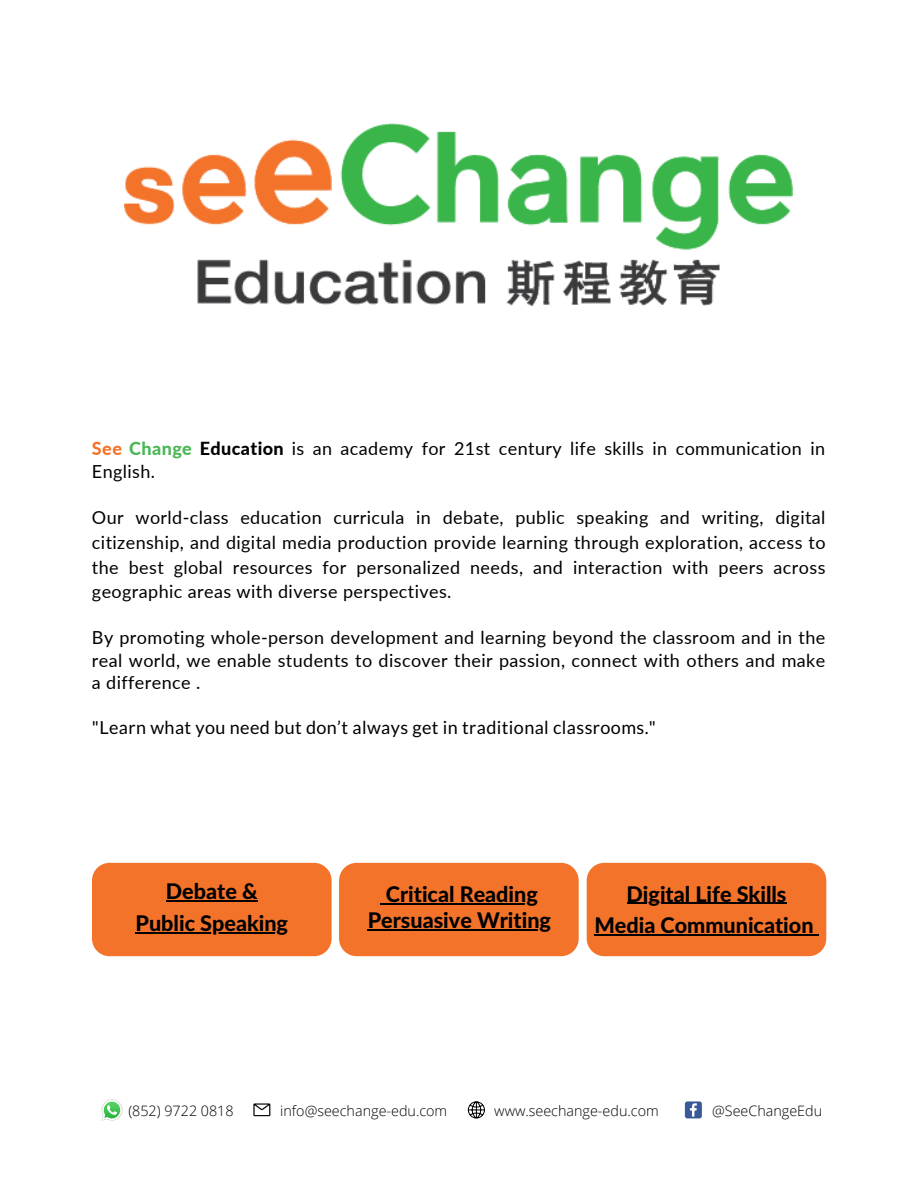
<style>
.page{position:relative;width:918px;height:1188px;background:#fff}
.page>*{position:absolute;margin:0;border:0;box-sizing:border-box;transform-origin:0 0}
.t1{font:800 21.6px/25.8px "Lato Latin";color:#000;text-align:center}
.t2{font:18px/22.5px "Lato";letter-spacing:.02em;color:#000;text-align:justify}
.t3{font:300 14.4px "Open Sans";color:#000}
.s1{font-weight:800;color:#f4742c}
.s2{font-weight:800;color:#4bb756}
.s3{font-weight:800}
</style>
<div class="page">
<div style="left:339px;top:863px;width:240px;height:93px;background:#f3732a;border-radius:18px"></div>
<div style="left:92px;top:863px;width:240px;height:93px;background:#f3732a;border-radius:18px"></div>
<div style="left:587px;top:863px;width:239px;height:93px;background:#f3732a;border-radius:18px"></div>
<img style="left:125px;top:124px;width:667px;height:181px">
<img style="left:101px;top:1099px;width:22px;height:22px">
<svg style="left:102px;top:1100px;width:20px;height:20px"></svg>
<svg style="left:253px;top:1103px;width:17px;height:13px"></svg>
<svg style="left:468px;top:1101px;width:17px;height:17px"></svg>
<svg style="left:685px;top:1101px;width:17px;height:17px"></svg>
<hr style="left:166px;top:901px;width:92px;height:1px;background:#000">
<hr style="left:136px;top:932px;width:152px;height:1px;background:#000">
<hr style="left:386px;top:903px;width:152px;height:2px;background:#000">
<hr style="left:368px;top:929px;width:183px;height:1px;background:#000">
<hr style="left:627px;top:903px;width:160px;height:1px;background:#000">
<hr style="left:594px;top:934px;width:220px;height:2px;background:#000">
<p class="t2" style="left:92px;top:437px;width:735px"><span class="s1">See</span> <span class="s2">Change</span> <span class="s3">Education</span> is an academy for 21st century life skills in communication in<br>English.</p>
<p class="t2" style="left:92px;top:505px;width:735px;line-height:24.8px">Our world-class education curricula in debate, public speaking and writing, digital citizenship, and digital media production provide learning through exploration, access to the best global resources for personalized needs, and interaction with peers across geographic areas with diverse perspectives.</p>
<p class="t2" style="left:92px;top:626px;width:735px">By promoting whole-person development and learning beyond the classroom and in the real world, we enable students to discover their passion, connect with others and make a difference .</p>
<p class="t2" style="left:92px;top:716px;width:566px">"Learn what you need but don’t always get in traditional classrooms."</p>
<p class="t1" style="left:166px;top:880px;width:93px">Debate &amp;</p>
<p class="t1" style="left:136px;top:911px;width:154px">Public Speaking</p>
<p class="t1" style="left:368px;top:883px;width:185px">Critical Reading<br>Persuasive Writing</p>
<p class="t1" style="left:627px;top:882px;width:161px">Digital Life Skills</p>
<p class="t1" style="left:594px;top:914px;width:221px">Media Communication</p>
<p class="t3" style="left:128px;top:1100px;width:107px">(852) 9722 0818</p>
<p class="t3" style="left:280px;top:1100px;width:169px">info@seechange-edu.com</p>
<p class="t3" style="left:494px;top:1100px;width:166px">www.seechange-edu.com</p>
<p class="t3" style="left:712px;top:1100px;width:111px">@SeeChangeEdu</p>
</div>
